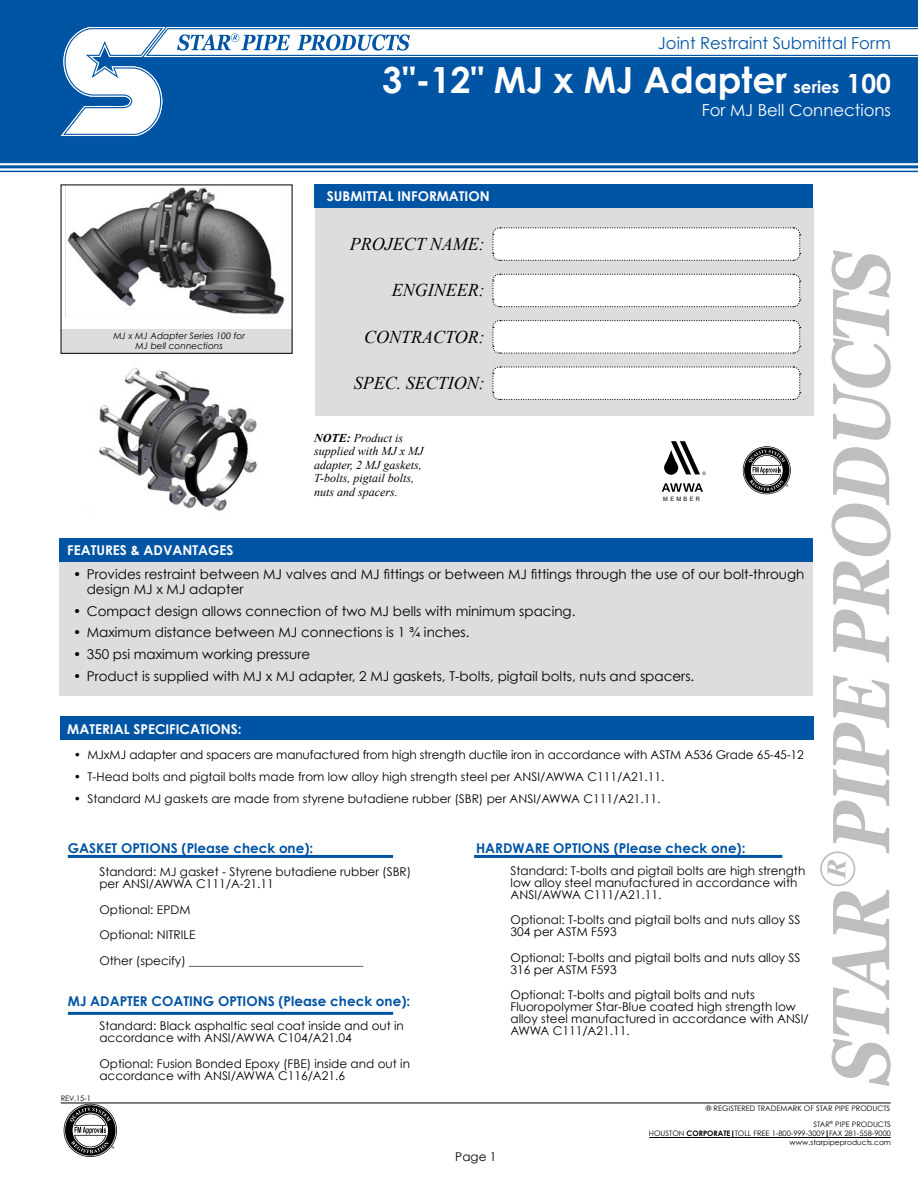
<style>
.page{position:relative;width:918px;height:1188px;background:#fff}
.page>*{position:absolute;margin:0;border:0;box-sizing:border-box;transform-origin:0 0}
.t1{font:700 36px "Century Gothic";color:#fff}
.t2{font:italic 18px "Times New Roman";color:#000}
.t3{font:700 16.8px "Century Gothic";color:#fff}
.t4{font:16.5px "Century Gothic";color:#0054a4}
.t5{font:16.5px "Century Gothic";color:#fff}
.t6{font:13.5px/15px "Century Gothic";color:#000}
.t7{font:700 13.5px "Century Gothic";color:#0054a4}
.t8{font:700 13.5px "Century Gothic";color:#fff}
.t9{font:12px/12px "Century Gothic";color:#000}
.t10{font:italic 12px/13.5px "Times New Roman";color:#000}
.t11{font:italic 9px/10.2px "Century Gothic";color:#000;text-align:center}
.t12{font:7.5px/16px "Century Gothic";color:#000;text-align:right}
.t13{font:6px "Arial";letter-spacing:.405em;color:#000;scale:.96 1}
.s1{font-size:26.4px}
.s2{font-weight:700}
</style>
<div class="page">
<img style="left:99px;top:367px;width:158px;height:144px">
<svg style="left:743px;top:446px;width:48px;height:48px"></svg>
<svg style="left:664px;top:441px;width:42px;height:34px"></svg>
<svg style="left:661px;top:483px;width:42px;height:9px"></svg>
<div style="left:315px;top:207px;width:498px;height:209px;background:#dcddde"></div>
<div style="left:314px;top:185px;width:499px;height:23px;background:#0054a4"></div>
<svg style="left:492px;top:227px;width:309px;height:34px;background:#f6f6f6"></svg>
<svg style="left:492px;top:273px;width:309px;height:35px;background:#f5f5f6"></svg>
<svg style="left:492px;top:320px;width:309px;height:34px;background:#f6f6f6"></svg>
<svg style="left:492px;top:366px;width:309px;height:34px;background:#f6f6f6"></svg>
<div style="left:60px;top:717px;width:753px;height:23px;background:#0054a4"></div>
<div style="left:61px;top:329px;width:231px;height:25px;background:#dcddde"></div>
<img style="left:65px;top:187px;width:220px;height:130px">
<div style="left:60px;top:547px;width:753px;height:148px;background:#dcddde"></div>
<div style="left:60px;top:539px;width:753px;height:23px;background:#0054a4"></div>
<hr style="left:474px;top:855px;width:308px;height:3px;background:#0054a4">
<hr style="left:68px;top:855px;width:325px;height:3px;background:#0054a4">
<hr style="left:68px;top:1012px;width:325px;height:3px;background:#0054a4">
<svg style="left:832px;top:447px;width:59px;height:216px"></svg>
<svg style="left:832px;top:250px;width:59px;height:190px"></svg>
<svg style="left:820px;top:675px;width:71px;height:411px"></svg>
<hr style="left:61px;top:1103px;width:830px;height:1px;background:#000">
<hr style="left:649px;top:1137px;width:242px;height:1px;background:#000">
<svg style="left:64px;top:1104px;width:53px;height:53px"></svg>
<div style="left:0;top:0;width:918px;height:162px;background:#0054a4"></div>
<svg style="left:60px;top:27px;width:858px;height:109px"></svg>
<hr style="left:0;top:171px;width:918px;height:1px;background:#0054a4">
<hr style="left:0;top:165px;width:918px;height:3px;background:#0054a4">
<hr style="left:0;top:162px;width:918px;height:1px;background:#0054a4">
<p class="t11" style="left:113px;top:330px;width:133px">MJ x MJ Adapter Series 100 for<br>MJ bell connections</p>
<p class="t8" style="left:67px;top:542px;width:168px">FEATURES &amp; ADVANTAGES</p>
<h3 class="t4" style="left:658px;top:33px;width:235px">Joint Restraint Submittal Form</h3>
<h1 class="t1" style="left:382px;top:57px;width:406px">3"-12" MJ x MJ Adapter</h1>
<h3 class="t3" style="left:794px;top:77px;width:99px">series <span class="s1">100</span></h3>
<h3 class="t5" style="left:702px;top:100px;width:191px">For MJ Bell Connections</h3>
<p class="t8" style="left:327px;top:188px;width:164px">SUBMITTAL INFORMATION</p>
<h2 class="t2" style="left:350px;top:232px;width:137px">PROJECT NAME:</h2>
<h2 class="t2" style="left:392px;top:277px;width:94px">ENGINEER:</h2>
<h2 class="t2" style="left:364px;top:325px;width:122px">CONTRACTOR:</h2>
<h2 class="t2" style="left:354px;top:371px;width:133px">SPEC. SECTION:</h2>
<p class="t10" style="left:314px;top:431px;width:111px"><span class="s2">NOTE:</span> Product is supplied with MJ x MJ adapter, 2 MJ gaskets,<br>T-bolts, pigtail bolts, nuts and spacers.</p>
<p class="t13" style="left:663px;top:495px;width:40px">MEMBER</p>
<p class="t6" style="left:87px;top:566px;width:719px;text-indent:-14px">• Provides restraint between MJ valves and MJ fittings or between MJ fittings through the use of our bolt-through design MJ x MJ adapter</p>
<p class="t6" style="left:73px;top:603px;width:504px">• Compact design allows connection of two MJ bells with minimum spacing.</p>
<p class="t6" style="left:73px;top:625px;width:398px">• Maximum distance between MJ connections is 1 ¾ inches.</p>
<p class="t6" style="left:73px;top:647px;width:239px">• 350 psi maximum working pressure</p>
<p class="t6" style="left:73px;top:668px;width:623px">• Product is supplied with MJ x MJ adapter, 2 MJ gaskets, T-bolts, pigtail bolts, nuts and spacers.</p>
<p class="t8" style="left:67px;top:720px;width:176px">MATERIAL SPECIFICATIONS:</p>
<p class="t9" style="left:74px;top:749px;width:731px">• MJxMJ adapter and spacers are manufactured from high strength ductile iron in accordance with ASTM A536 Grade 65-45-12</p>
<p class="t9" style="left:74px;top:770px;width:592px">• T-Head bolts and pigtail bolts made from low alloy high strength steel per ANSI/AWWA C111/A21.11.</p>
<p class="t9" style="left:74px;top:792px;width:588px">• Standard MJ gaskets are made from styrene butadiene rubber (SBR) per ANSI/AWWA C111/A21.11.</p>
<p class="t7" style="left:68px;top:839px;width:247px">GASKET OPTIONS (Please check one):</p>
<p class="t9" style="left:99px;top:866px;width:313px">Standard: MJ gasket - Styrene butadiene rubber (SBR) per ANSI/AWWA C111/A-21.11</p>
<p class="t9" style="left:99px;top:896px;width:265px;line-height:25.5px">Optional: EPDM<br>Optional: NITRILE<br>Other (specify) _____________________________</p>
<p class="t7" style="left:68px;top:993px;width:344px">MJ ADAPTER COATING OPTIONS (Please check one):</p>
<p class="t12" style="left:61px;top:1090px;width:32px">REV.15-1</p>
<p class="t9" style="left:99px;top:1020px;width:306px">Standard: Black asphaltic seal coat inside and out in accordance with ANSI/AWWA C104/A21.04</p>
<p class="t9" style="left:99px;top:1057px;width:312px">Optional: Fusion Bonded Epoxy (FBE) inside and out in accordance with ANSI/AWWA C116/A21.6</p>
<p class="t7" style="left:476px;top:839px;width:271px">HARDWARE OPTIONS (Please check one):</p>
<p class="t9" style="left:511px;top:864px;width:296px">Standard: T-bolts and pigtail bolts are high strength low alloy steel manufactured in accordance with<br>ANSI/AWWA C111/A21.11.</p>
<p class="t9" style="left:511px;top:914px;width:291px">Optional: T-bolts and pigtail bolts and nuts alloy SS<br>304 per ASTM F593</p>
<p class="t9" style="left:511px;top:951px;width:291px">Optional: T-bolts and pigtail bolts and nuts alloy SS<br>316 per ASTM F593</p>
<p class="t9" style="left:511px;top:989px;width:300px">Optional: T-bolts and pigtail bolts and nuts Fluoropolymer Star-Blue coated high strength low alloy steel manufactured in accordance with ANSI/ AWWA C111/A21.11.</p>
<p class="t9" style="left:455px;top:1150px;width:43px">Page 1</p>
<p class="t12" style="left:706px;top:1100px;width:187px">® REGISTERED TRADEMARK OF STAR PIPE PRODUCTS<br>STAR<sup>®</sup> PIPE PRODUCTS</p>
<p class="t12" style="left:649px;top:1129px;width:244px;line-height:9px">HOUSTON <span class="s2">CORPORATE</span> TOLL FREE 1-800-999-3009 FAX 281-558-9000 www.starpipeproducts.com</p>
</div>
